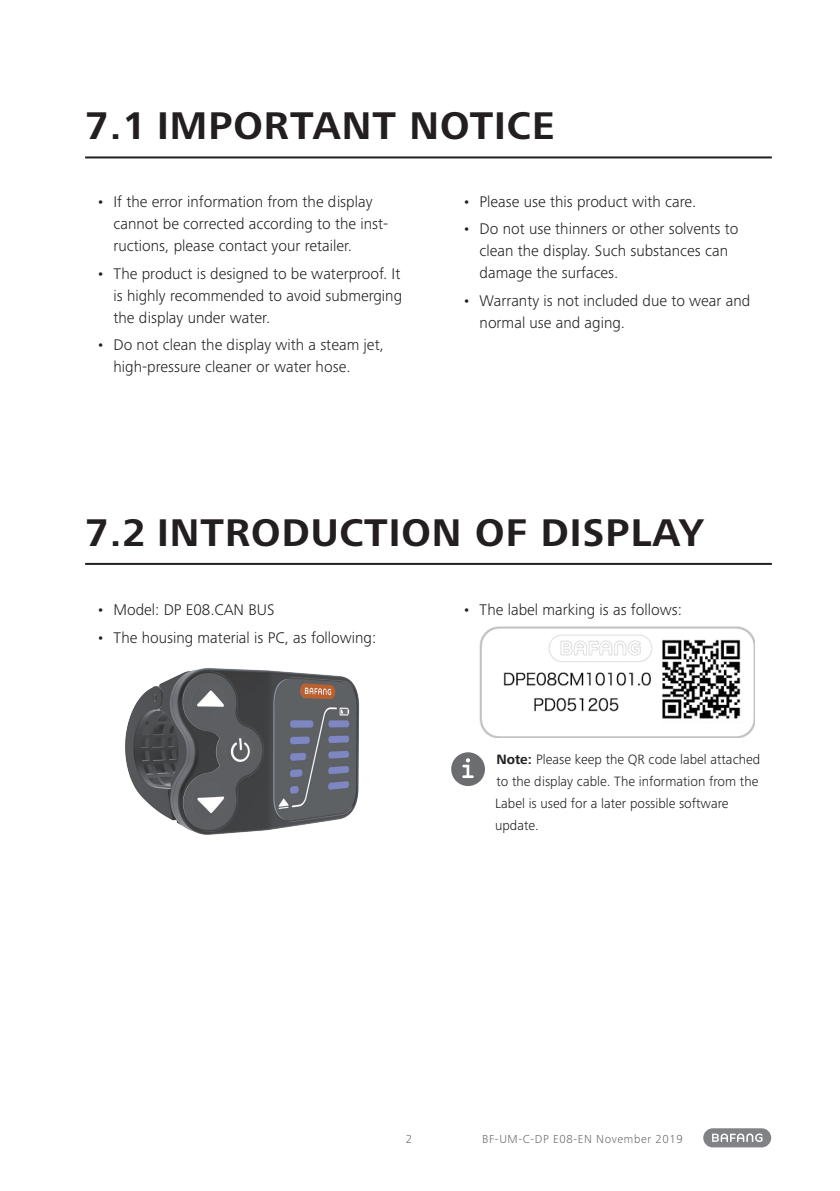
<style>
.page{position:relative;width:840px;height:1191px;background:#fff}
.page>*{position:absolute;margin:0;border:0;box-sizing:border-box;transform-origin:0 0}
.t1{font:700 40px "Frutiger Next Pro";letter-spacing:.025em;color:#231f20}
.t2{font:300 16px/22px "Frutiger Next Pro";color:#231f20}
.t3{font:300 14px/22px "Frutiger Next Pro";color:#231f20}
.t4{font:300 12px "Frutiger Next Pro";letter-spacing:.05em;color:#6c6d70}
.s1{font-weight:700}
</style>
<div class="page">
<div style="left:702px;top:1128px;width:68px;height:19px;background:#808285;border-radius:10px"></div>
<svg style="left:712px;top:1133px;width:50px;height:9px"></svg>
<hr style="left:85px;top:563px;width:686px;height:2px;background:#231f20">
<img style="left:125px;top:668px;width:235px;height:167px">
<img style="left:479px;top:626px;width:275px;height:111px">
<div style="left:451px;top:752px;width:33px;height:34px;background:#6c6d70;border-radius:50%"></div>
<svg style="left:462px;top:758px;width:11px;height:20px"></svg>
<hr style="left:85px;top:156px;width:686px;height:2px;background:#231f20">
<h1 class="t1" style="left:85px;top:103px;width:470px">7.1 IMPORTANT NOTICE</h1>
<p class="t2" style="left:113px;top:190px;width:276px;text-indent:-17px">• If the error information from the display cannot be corrected according to the inst&shy;ructions, please contact your retailer.</p>
<p class="t2" style="left:113px;top:262px;width:290px;text-align:justify;text-indent:-17px">• The product is designed to be waterproof. It is highly recommended to avoid submerging the display under water.</p>
<p class="t2" style="left:113px;top:334px;width:272px;text-indent:-17px">• Do not clean the display with a steam jet, high-pressure cleaner or water hose.</p>
<p class="t2" style="left:462px;top:190px;width:235px">• Please use this product with care.</p>
<p class="t2" style="left:479px;top:218px;width:260px;text-indent:-17px">• Do not use thinners or other solvents to clean the display. Such substances can damage the surfaces.</p>
<p class="t2" style="left:479px;top:290px;width:272px;text-indent:-17px">• Warranty is not included due to wear and normal use and aging.</p>
<h1 class="t1" style="left:85px;top:509px;width:620px">7.2 INTRODUCTION OF DISPLAY</h1>
<p class="t2" style="left:96px;top:598px;width:179px">• Model: DP E08.CAN BUS</p>
<p class="t2" style="left:96px;top:626px;width:281px">• The housing material is PC, as following:</p>
<p class="t2" style="left:462px;top:598px;width:221px">• The label marking is as follows:</p>
<p class="t3" style="left:495px;top:748px;width:266px"><span class="s1">Note:</span> Please keep the QR code label attached to the display cable. The information from the Label is used for a later possible software update.</p>
<p class="t4" style="left:405px;top:1132px;width:8px">2</p>
<p class="t4" style="left:482px;top:1132px;width:202px">BF-UM-C-DP E08-EN November 2019</p>
</div>
